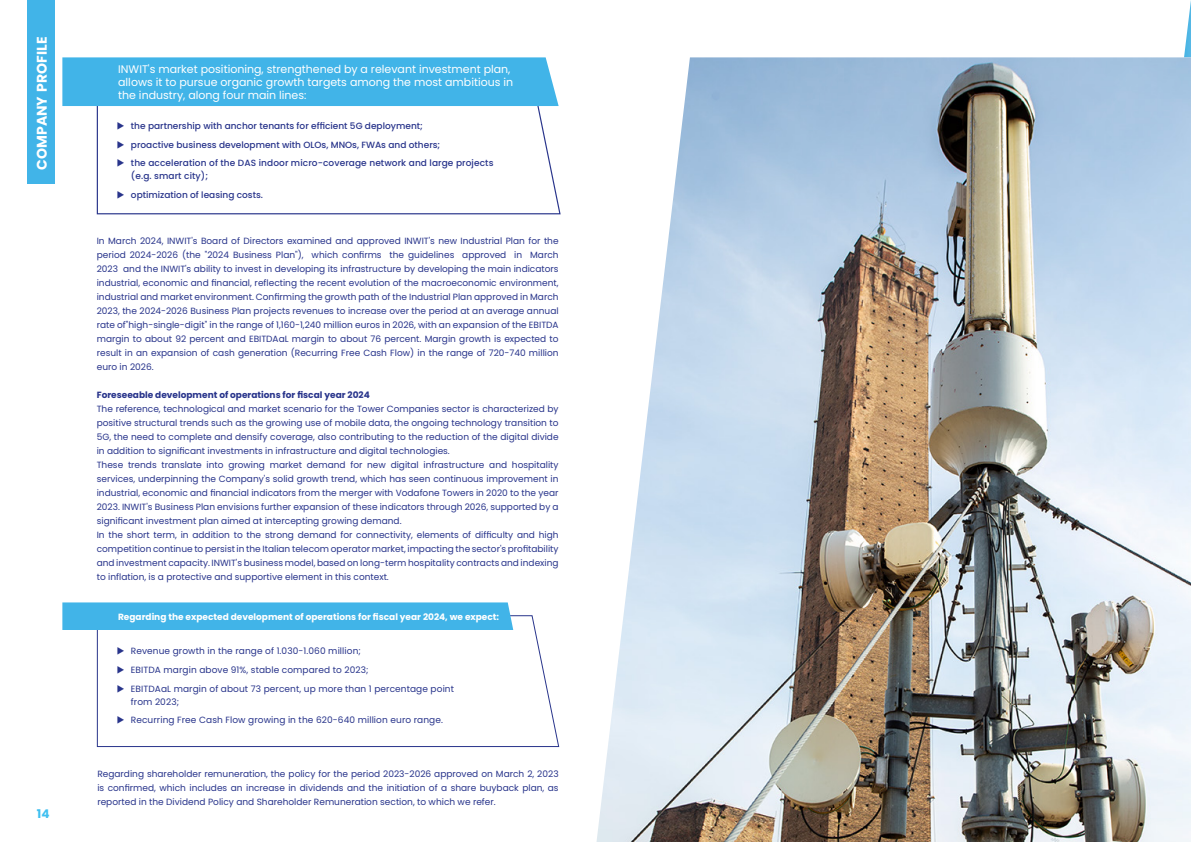
<style>
.page{position:relative;width:1191px;height:842px;background:#fff}
.page>*{position:absolute;margin:0;border:0;box-sizing:border-box;transform-origin:0 0}
.t1{font:700 14px "Poppins";color:#fff}
.t2{font:700 12px "Poppins";color:#41c0f0}
.t3{font:11px/13px "Poppins";color:#fff}
.t4{font:9px/14px "Poppins";color:#28348b}
.t5{font:500 9px/13px "Poppins";color:#28348b}
.t6{font:700 9px "Poppins";color:#fff}
.t7{font:700 9px "Poppins";color:#28348b}
</style>
<div class="page">
<div style="left:27px;top:0;width:27px;height:184px;background:#41b4e8"></div>
<svg style="left:96px;top:615px;width:464px;height:132px"></svg>
<div style="left:62px;top:602px;width:451px;height:28px;background:#41b4e8"></div>
<img style="left:596px;top:57px;width:595px;height:785px">
<svg style="left:96px;top:104px;width:465px;height:111px"></svg>
<div style="left:62px;top:57px;width:496px;height:49px;background:#41b4e8"></div>
<h1 class="t1" style="left:34px;top:170px;width:134px;rotate:-90deg">COMPANY PROFILE</h1>
<h2 class="t2" style="left:37px;top:806px;width:14px">14</h2>
<p class="t3" style="left:118px;top:63px;width:396px">INWIT's market positioning, strengthened by a relevant investment plan, allows it to pursue organic growth targets among the most ambitious in the industry, along four main lines:</p>
<p class="t5" style="left:117px;top:119px;width:308px">◆ the partnership with anchor tenants for efficient 5G deployment;</p>
<p class="t5" style="left:117px;top:138px;width:325px">◆ proactive business development with OLOs, MNOs, FWAs and others;</p>
<p class="t5" style="left:131px;top:157px;width:364px;text-indent:-14px">◆ the acceleration of the DAS indoor micro-coverage network and large projects (e.g. smart city);</p>
<p class="t5" style="left:117px;top:188px;width:148px">◆ optimization of leasing costs.</p>
<p class="t4" style="left:97px;top:234px;width:463px;text-align:justify">In March 2024, INWIT's Board of Directors examined and approved INWIT's new Industrial Plan for the period 2024-2026 (the "2024 Business Plan"), which confirms the guidelines approved in March 2023 and the INWIT's ability to invest in developing its infrastructure by developing the main indicators industrial, economic and financial, reflecting the recent evolution of the macroeconomic environment, industrial and market environment. Confirming the growth path of the Industrial Plan approved in March 2023, the 2024-2026 Business Plan projects revenues to increase over the period at an average annual rate of"high-single-digit" in the range of 1,160-1,240 million euros in 2026, with an expansion of the EBITDA margin to about 92 percent and EBITDAaL margin to about 76 percent. Margin growth is expected to result in an expansion of cash generation (Recurring Free Cash Flow) in the range of 720-740 million euro in 2026.</p>
<p class="t7" style="left:97px;top:389px;width:274px">Foreseeable development of operations for fiscal year 2024</p>
<p class="t4" style="left:97px;top:402px;width:463px">The reference, technological and market scenario for the Tower Companies sector is characterized by positive structural trends such as the growing use of mobile data, the ongoing technology transition to 5G, the need to complete and densify coverage, also contributing to the reduction of the digital divide in addition to significant investments in infrastructure and digital technologies.<br>These trends translate into growing market demand for new digital infrastructure and hospitality services, underpinning the Company's solid growth trend, which has seen continuous improvement in industrial, economic and financial indicators from the merger with Vodafone Towers in 2020 to the year 2023. INWIT's Business Plan envisions further expansion of these indicators through 2026, supported by a significant investment plan aimed at intercepting growing demand.<br>In the short term, in addition to the strong demand for connectivity, elements of difficulty and high competition continue to persist in the Italian telecom operator market, impacting the sector's profitability and investment capacity. INWIT's business model, based on long-term hospitality contracts and indexing to inflation, is a protective and supportive element in this context.</p>
<p class="t6" style="left:118px;top:611px;width:382px">Regarding the expected development of operations for fiscal year 2024, we expect:</p>
<p class="t4" style="left:117px;top:644px;width:246px">◆ Revenue growth in the range of 1.030-1.060 million;</p>
<p class="t4" style="left:117px;top:663px;width:253px">◆ EBITDA margin above 91%, stable compared to 2023;</p>
<p class="t4" style="left:131px;top:682px;width:325px;line-height:13px;text-indent:-14px">◆ EBITDAaL margin of about 73 percent, up more than 1 percentage point from 2023;</p>
<p class="t4" style="left:117px;top:713px;width:328px">◆ Recurring Free Cash Flow growing in the 620-640 million euro range.</p>
<p class="t4" style="left:97px;top:767px;width:463px;text-align:justify">Regarding shareholder remuneration, the policy for the period 2023-2026 approved on March 2, 2023 is confirmed, which includes an increase in dividends and the initiation of a share buyback plan, as reported in the Dividend Policy and Shareholder Remuneration section, to which we refer.</p>
</div>
